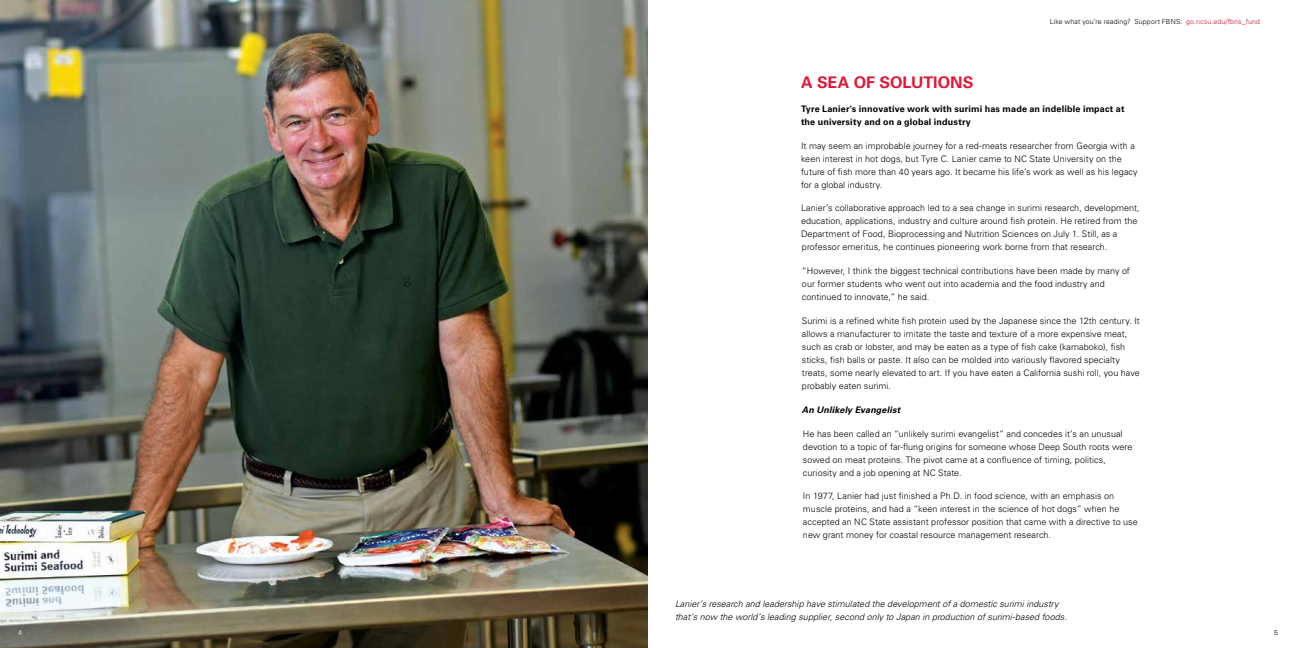
<style>
.page{position:relative;width:1296px;height:648px;background:#fff}
.page>*{position:absolute;margin:0;border:0;box-sizing:border-box;transform-origin:0 0}
.t1{font:700 16px "Univers LT Std";color:#e31837}
.t2{font:300 9px/13px "Univers LT Std";letter-spacing:.005em;color:#000}
.t3{font:italic 300 9px/13px "Univers LT Std";letter-spacing:.005em;color:#000}
.t4{font:700 9px/13px "Univers LT Std";letter-spacing:.015em;color:#000}
.t5{font:italic 700 9px "Univers LT Std";letter-spacing:.015em;color:#000}
.t6{font:300 7px "Univers LT Std";letter-spacing:.015em;color:#000}
.t7{font:300 7px "Univers LT Std";color:#fff}
.s1{color:#c41425}
</style>
<div class="page">
<img style="left:0;top:0;width:648px;height:648px">
<p class="t6" style="left:1050px;top:17px;width:212px">Like what you’re reading? Support FBNS: <span class="s1">go.ncsu.edu/fbns_fund</span></p>
<h1 class="t1" style="left:801px;top:73px;width:174px">A SEA OF SOLUTIONS</h1>
<p class="t4" style="left:801px;top:102px;width:325px">Tyre Lanier's innovative work with surimi has made an indelible impact at the university and on a global industry</p>
<p class="t2" style="left:801px;top:139px;width:338px">It may seem an improbable journey for a red-meats researcher from Georgia with a keen interest in hot dogs, but Tyre C. Lanier came to NC State University on the future of fish more than 40 years ago. It became his life’s work as well as his legacy for a global industry.</p>
<p class="t2" style="left:801px;top:202px;width:340px">Lanier’s collaborative approach led to a sea change in surimi research, development, education, applications, industry and culture around fish protein. He retired from the Department of Food, Bioprocessing and Nutrition Sciences on July 1. Still, as a professor emeritus, he continues pioneering work borne from that research.</p>
<p class="t2" style="left:802px;top:265px;width:329px">“However, I think the biggest technical contributions have been made by many of our former students who went out into academia and the food industry and continued to innovate,” he said.</p>
<p class="t2" style="left:802px;top:314px;width:339px">Surimi is a refined white fish protein used by the Japanese since the 12th century. It allows a manufacturer to imitate the taste and texture of a more expensive meat, such as crab or lobster, and may be eaten as a type of fish cake (kamaboko), fish sticks, fish balls or paste. It also can be molded into variously flavored specialty treats, some nearly elevated to art. If you have eaten a California sushi roll, you have probably eaten surimi.</p>
<p class="t5" style="left:802px;top:404px;width:100px">An Unlikely Evangelist</p>
<p class="t2" style="left:803px;top:427px;width:331px">He has been called an “unlikely surimi evangelist” and concedes it’s an unusual devotion to a topic of far-flung origins for someone whose Deep South roots were sowed on meat proteins. The pivot came at a confluence of timing, politics, curiosity and a job opening at NC State.</p>
<p class="t2" style="left:803px;top:490px;width:336px">In 1977, Lanier had just finished a Ph.D. in food science, with an emphasis on muscle proteins, and had a “keen interest in the science of hot dogs” when he accepted an NC State assistant professor position that came with a directive to use new grant money for coastal resource management research.</p>
<p class="t3" style="left:675px;top:597px;width:393px">Lanier’s research and leadership have stimulated the development of a domestic surimi industry that’s now the world’s leading supplier, second only to Japan in production of surimi-based foods.</p>
<p class="t7" style="left:18px;top:628px;width:5px">4</p>
<p class="t6" style="left:1274px;top:628px;width:5px">5</p>
</div>
